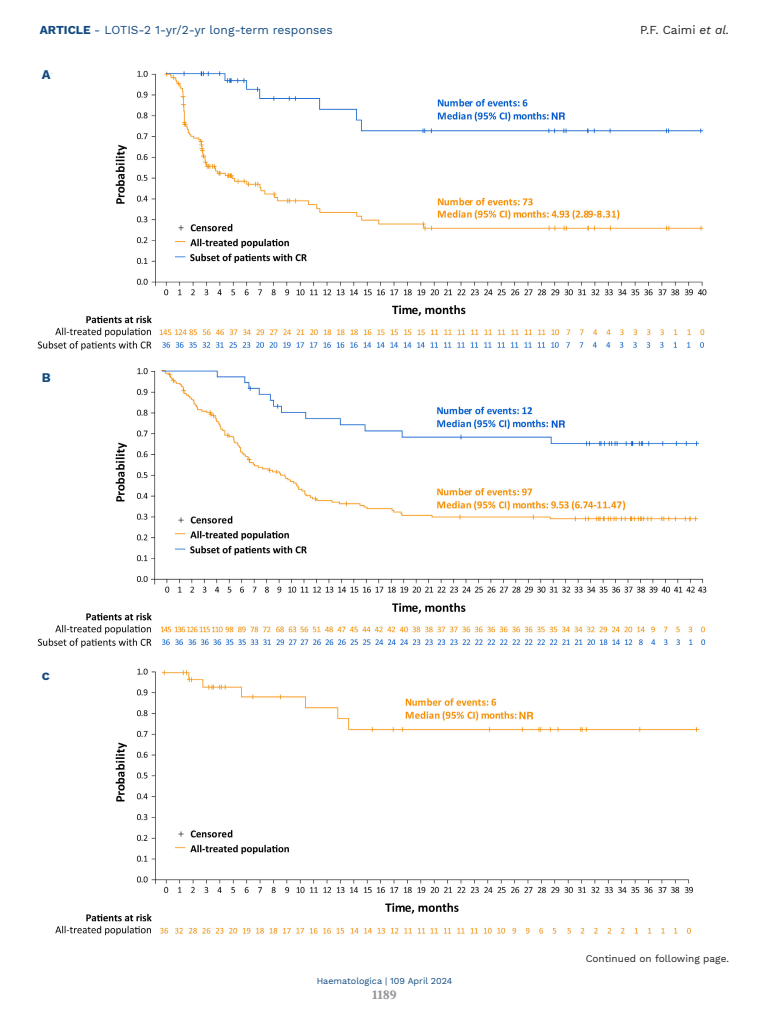
<style>
.page{position:relative;width:769px;height:1024px;background:#fff}
.page>*{position:absolute;margin:0;border:0;box-sizing:border-box;transform-origin:0 0}
.LETTERE_Figure{font:700 13px "Work Sans";color:#134a80}
.t1{font:12px "Work Sans";color:#134a80}
.t2{font:12px "Work Sans";color:#231f20}
.t3{font:700 12px "Volkhov";color:#939598}
.t4{font:10px "Work Sans";color:#231f20}
.t5{font:9px "Work Sans";color:#134a80}
.s1{font-weight:700}
.s2{font-style:italic}
</style>
<div class="page">
<img style="left:37px;top:70px;width:670px;height:866px">
<p class="t1" style="left:40px;top:23px;width:294px"><span class="s1">ARTICLE</span> - LOTIS-2 1-yr/2-yr long-term responses</p>
<p class="t2" style="left:640px;top:23px;width:90px">P.F. Caimi <span class="s2">et al.</span></p>
<p class="LETTERE_Figure" style="left:42px;top:67px;width:10px">A</p>
<p class="LETTERE_Figure" style="left:42px;top:369px;width:10px">B</p>
<p class="LETTERE_Figure" style="left:42px;top:667px;width:9px">C</p>
<p class="t5" style="left:316px;top:975px;width:137px">Haematologica | 109 April 2024</p>
<p class="t3" style="left:372px;top:987px;width:26px">1189</p>
<p class="t4" style="left:585px;top:952px;width:145px">Continued on following page.</p>
</div>
